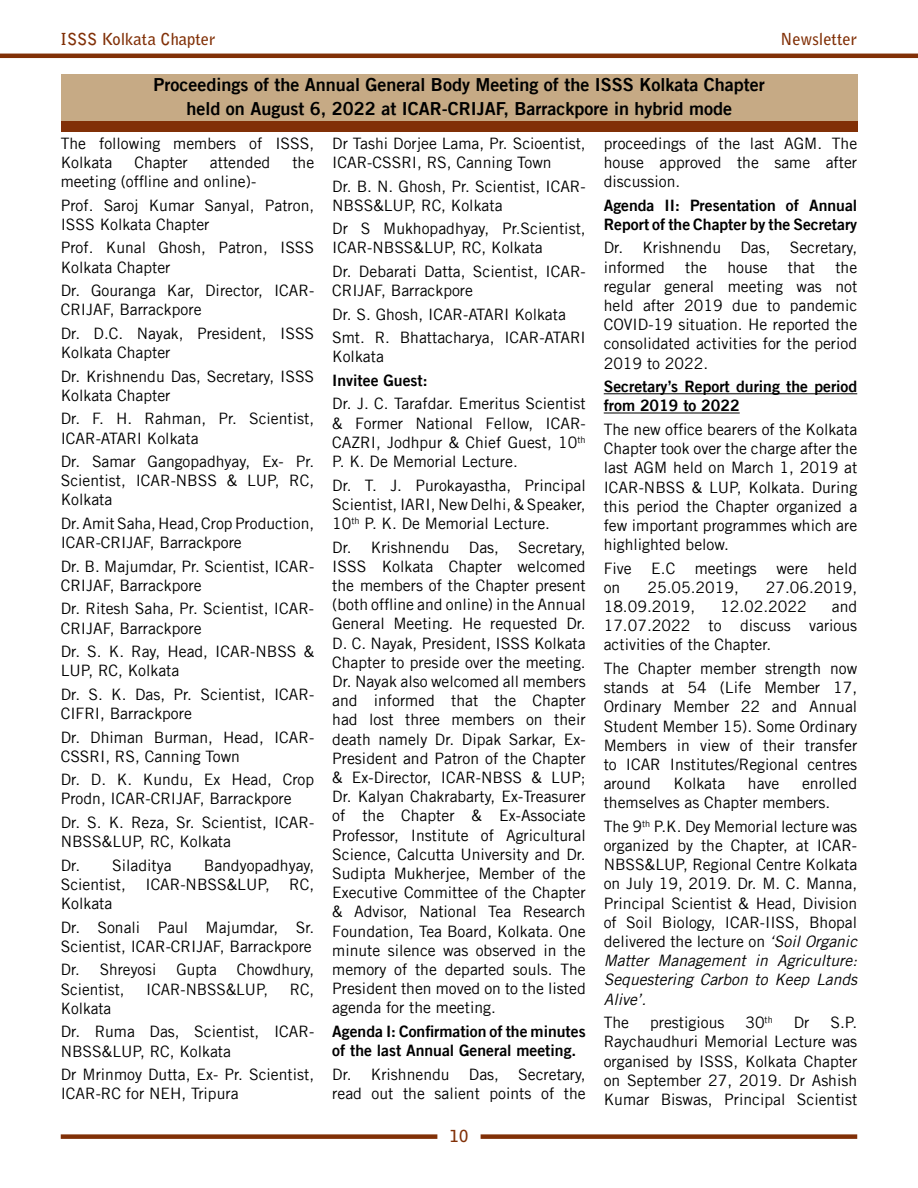
<style>
.page{position:relative;width:918px;height:1188px;background:#fff}
.page>*{position:absolute;margin:0;border:0;box-sizing:border-box;transform-origin:0 0}
.t1{font:18px/24px "Trade Gothic LT Bold Two";color:#000;text-align:center}
.t2{font:700 16.5px "Bell Gothic Std";color:#813007}
.t3{font:15.75px/19.2px "Trade Gothic LT";color:#000}
.t4{font:15.75px/19.2px "Trade Gothic LT Bold Two";color:#000}
.s1{font-style:italic}
</style>
<div class="page">
<div style="left:61px;top:1134px;width:376px;height:5px;background:#813007"></div>
<div style="left:481px;top:1134px;width:376px;height:5px;background:#813007"></div>
<hr style="left:0;top:54px;width:918px;height:4px;background:#813007">
<div style="left:61px;top:85px;width:796px;height:46px;background:#813007"></div>
<div style="left:61px;top:74px;width:796px;height:47px;background:#c6aa85"></div>
<hr style="left:604px;top:393px;width:253px;height:1px;background:#000">
<hr style="left:604px;top:413px;width:136px;height:1px;background:#000">
<p class="t2" style="left:61px;top:29px;width:156px">ISSS Kolkata Chapter</p>
<p class="t2" style="left:781px;top:29px;width:78px">Newsletter</p>
<p class="t1" style="left:154px;top:72px;width:613px">Proceedings of the Annual General Body Meeting of the ISSS Kolkata Chapter held on August 6, 2022 at ICAR-CRIJAF, Barrackpore in hybrid mode</p>
<p class="t3" style="left:61px;top:133px;width:255px">The following members of ISSS,<br>Kolkata</p>
<p class="t3" style="left:332px;top:133px;width:255px">Dr Tashi Dorjee Lama, Pr. Scioentist,<br>ICAR-CSSRI, RS, Canning Town</p>
<p class="t3" style="left:332px;top:176px;width:255px">Dr. B. N. Ghosh, Pr. Scientist, ICAR-<br>NBSS&amp;LUP, RC, Kolkata</p>
<p class="t3" style="left:332px;top:219px;width:255px">Dr S Mukhopadhyay, Pr.Scientist,<br>ICAR-NBSS&amp;LUP, RC, Kolkata</p>
<p class="t3" style="left:332px;top:262px;width:255px">Dr. Debarati Datta, Scientist, ICAR-<br>CRIJAF, Barrackpore</p>
<p class="t3" style="left:332px;top:302px;width:255px;line-height:23.5px">Dr. S. Ghosh, ICAR-ATARI Kolkata<br>Smt. R. Bhattacharya, ICAR-ATARI</p>
<p class="t3" style="left:332px;top:347px;width:53px">Kolkata</p>
<p class="t4" style="left:332px;top:370px;width:97px">Invitee Guest:</p>
<p class="t3" style="left:332px;top:394px;width:255px;text-align:justify">Dr. J. C. Tarafdar. Emeritus Scientist &amp; Former National Fellow, ICAR-CAZRI, Jodhpur &amp; Chief Guest, 10<sup>th </sup>P. K. De Memorial Lecture.</p>
<p class="t3" style="left:332px;top:475px;width:255px;text-align:justify">Dr. T. J. Purokayastha, Principal Scientist, IARI, New Delhi, &amp; Speaker, 10<sup>th</sup> P. K. De Memorial Lecture.</p>
<p class="t3" style="left:332px;top:537px;width:255px;text-align:justify">Dr. Krishnendu Das, Secretary, ISSS Kolkata Chapter welcomed the members of the Chapter present (both offline and online) in the Annual General Meeting. He requested Dr.<br>D. C. Nayak, President, ISSS Kolkata Chapter to preside over the meeting.<br>Dr. Nayak also welcomed all members and informed that the Chapter had lost three members on their death namely Dr. Dipak Sarkar, Ex-President and Patron of the Chapter &amp; Ex-Director, ICAR-NBSS &amp; LUP; Dr. Kalyan Chakrabarty, Ex-Treasurer of the Chapter &amp; Ex-Associate Professor, Institute of Agricultural Science, Calcutta University and Dr.<br>Sudipta Mukherjee, Member of the Executive Committee of the Chapter &amp; Advisor, National Tea Research Foundation, Tea Board, Kolkata. One minute silence was observed in the memory of the departed souls. The President then moved on to the listed agenda for the meeting.</p>
<p class="t4" style="left:332px;top:1021px;width:255px">Agenda I: Confirmation of the minutes of the last Annual General meeting.</p>
<p class="t3" style="left:332px;top:1064px;width:255px">Dr. Krishnendu Das, Secretary, read out the salient points of the</p>
<p class="t3" style="left:604px;top:133px;width:255px;text-align:justify">proceedings of the last AGM. The house approved the same after discussion.</p>
<p class="t4" style="left:604px;top:195px;width:255px">Agenda II: Presentation of Annual<br>Report of the Chapter by the Secretary</p>
<p class="t3" style="left:604px;top:238px;width:255px">Dr. Krishnendu Das, Secretary, informed</p>
<p class="t3" style="left:134px;top:153px;width:55px">Chapter</p>
<p class="t3" style="left:210px;top:153px;width:62px">attended</p>
<p class="t3" style="left:292px;top:153px;width:23px">the</p>
<p class="t3" style="left:61px;top:170px;width:255px;line-height:23.5px">meeting (offline and online)-<br>Prof. Saroj Kumar Sanyal, Patron,</p>
<p class="t3" style="left:61px;top:212px;width:255px;line-height:23.5px">ISSS Kolkata Chapter<br>Prof. Kunal Ghosh, Patron, ISSS</p>
<p class="t3" style="left:61px;top:255px;width:255px;line-height:23.5px">Kolkata Chapter<br>Dr. Gouranga Kar, Director, ICAR-</p>
<p class="t3" style="left:61px;top:298px;width:255px;line-height:23.5px">CRIJAF, Barrackpore<br>Dr. D.C. Nayak, President, ISSS</p>
<p class="t3" style="left:61px;top:341px;width:255px;line-height:23.5px">Kolkata Chapter<br>Dr. Krishnendu Das, Secretary, ISSS</p>
<p class="t3" style="left:61px;top:383px;width:255px;line-height:23.5px">Kolkata Chapter<br>Dr. F. H. Rahman, Pr. Scientist,</p>
<p class="t3" style="left:61px;top:426px;width:255px;line-height:23.5px">ICAR-ATARI Kolkata<br>Dr. Samar Gangopadhyay, Ex- Pr.</p>
<p class="t3" style="left:61px;top:471px;width:255px">Scientist, ICAR-NBSS &amp; LUP, RC,<br>Kolkata</p>
<p class="t3" style="left:61px;top:514px;width:255px">Dr. Amit Saha, Head, Crop Production,<br>ICAR-CRIJAF, Barrackpore</p>
<p class="t3" style="left:61px;top:556px;width:255px">Dr. B. Majumdar, Pr. Scientist, ICAR-<br>CRIJAF, Barrackpore</p>
<p class="t3" style="left:61px;top:599px;width:255px">Dr. Ritesh Saha, Pr. Scientist, ICAR-<br>CRIJAF, Barrackpore</p>
<p class="t3" style="left:61px;top:642px;width:255px">Dr. S. K. Ray, Head, ICAR-NBSS &amp;<br>LUP, RC, Kolkata</p>
<p class="t3" style="left:61px;top:684px;width:255px">Dr. S. K. Das, Pr. Scientist, ICAR-<br>CIFRI, Barrackpore</p>
<p class="t3" style="left:61px;top:727px;width:255px">Dr. Dhiman Burman, Head, ICAR-<br>CSSRI, RS, Canning Town</p>
<p class="t3" style="left:61px;top:770px;width:255px">Dr. D. K. Kundu, Ex Head, Crop<br>Prodn, ICAR-CRIJAF, Barrackpore</p>
<p class="t3" style="left:61px;top:813px;width:255px">Dr. S. K. Reza, Sr. Scientist, ICAR-<br>NBSS&amp;LUP, RC, Kolkata</p>
<p class="t3" style="left:61px;top:855px;width:112px">Dr. Siladitya</p>
<p class="t3" style="left:604px;top:257px;width:255px;text-align:justify;text-indent:232px">the regular general meeting was not held after 2019 due to pandemic COVID-19 situation. He reported the consolidated activities for the period 2019 to 2022.</p>
<p class="t4" style="left:604px;top:377px;width:255px">Secretary’s Report during the period from 2019 to 2022</p>
<p class="t3" style="left:604px;top:420px;width:255px;text-align:justify">The new office bearers of the Kolkata Chapter took over the charge after the last AGM held on March 1, 2019 at ICAR-NBSS &amp; LUP, Kolkata. During this period the Chapter organized a few important programmes which are highlighted below.</p>
<p class="t3" style="left:604px;top:558px;width:255px">Five E.C meetings were held on</p>
<p class="t3" style="left:685px;top:257px;width:23px">the</p>
<p class="t3" style="left:727px;top:257px;width:42px">house</p>
<p class="t3" style="left:788px;top:257px;width:29px">that</p>
<p class="t3" style="left:647px;top:577px;width:93px">25.05.2019,</p>
<p class="t3" style="left:766px;top:577px;width:93px">27.06.2019,</p>
<p class="t3" style="left:604px;top:597px;width:93px">18.09.2019,</p>
<p class="t3" style="left:720px;top:597px;width:88px">12.02.2022</p>
<p class="t3" style="left:604px;top:597px;width:255px;text-align:justify;text-indent:228px">and 17.07.2022 to discuss various activities of the Chapter.</p>
<p class="t3" style="left:604px;top:659px;width:255px;text-align:justify">The Chapter member strength now stands at 54 (Life Member 17, Ordinary Member 22 and Annual Student Member 15). Some Ordinary Members in view of their transfer to ICAR Institutes/Regional centres around</p>
<p class="t3" style="left:604px;top:774px;width:255px;text-indent:198px">enrolled themselves as Chapter members.</p>
<p class="t3" style="left:604px;top:817px;width:255px;text-align:justify">The 9<sup>th</sup> P.K. Dey Memorial lecture was organized by the Chapter, at ICAR-NBSS&amp;LUP, Regional Centre Kolkata on July 19, 2019. Dr. M. C. Manna, Principal Scientist &amp; Head, Division of Soil Biology, ICAR-IISS, Bhopal delivered the lecture on <span class="s1">‘Soil Organic Matter Management in Agriculture:<br>Sequestering Carbon to Keep Lands Alive’.</span></p>
<p class="t3" style="left:604px;top:1013px;width:27px">The</p>
<p class="t3" style="left:650px;top:1013px;width:76px">prestigious</p>
<p class="t3" style="left:745px;top:1013px;width:29px">30<sup>th</sup></p>
<p class="t3" style="left:794px;top:1013px;width:17px">Dr</p>
<p class="t3" style="left:674px;top:774px;width:53px">Kolkata</p>
<p class="t3" style="left:748px;top:774px;width:33px">have</p>
<p class="t3" style="left:61px;top:855px;width:255px;text-align:justify;text-indent:143px">Bandyopadhyay, Scientist, ICAR-NBSS&amp;LUP, RC, Kolkata</p>
<p class="t3" style="left:61px;top:917px;width:255px">Dr. Sonali Paul Majumdar, Sr.<br>Scientist, ICAR-CRIJAF, Barrackpore</p>
<p class="t3" style="left:61px;top:960px;width:97px">Dr. Shreyosi</p>
<p class="t3" style="left:177px;top:960px;width:42px">Gupta</p>
<p class="t3" style="left:237px;top:960px;width:79px">Chowdhury,</p>
<p class="t3" style="left:61px;top:979px;width:65px">Scientist,</p>
<p class="t3" style="left:146px;top:979px;width:123px">ICAR-NBSS&amp;LUP,</p>
<p class="t3" style="left:290px;top:979px;width:26px">RC,</p>
<p class="t3" style="left:61px;top:996px;width:255px;line-height:23.5px">Kolkata<br>Dr. Ruma Das, Scientist, ICAR-</p>
<p class="t3" style="left:61px;top:1039px;width:255px;line-height:23.5px">NBSS&amp;LUP, RC, Kolkata<br>Dr Mrinmoy Dutta, Ex- Pr. Scientist,</p>
<p class="t3" style="left:61px;top:1084px;width:179px">ICAR-RC for NEH, Tripura</p>
<p class="t3" style="left:604px;top:1013px;width:255px;text-align:justify;text-indent:227px">S.P.<br>Raychaudhuri Memorial Lecture was organised by ISSS, Kolkata Chapter on September 27, 2019. Dr Ashish Kumar Biswas, Principal Scientist</p>
<p class="t2" style="left:450px;top:1126px;width:20px">10</p>
</div>
